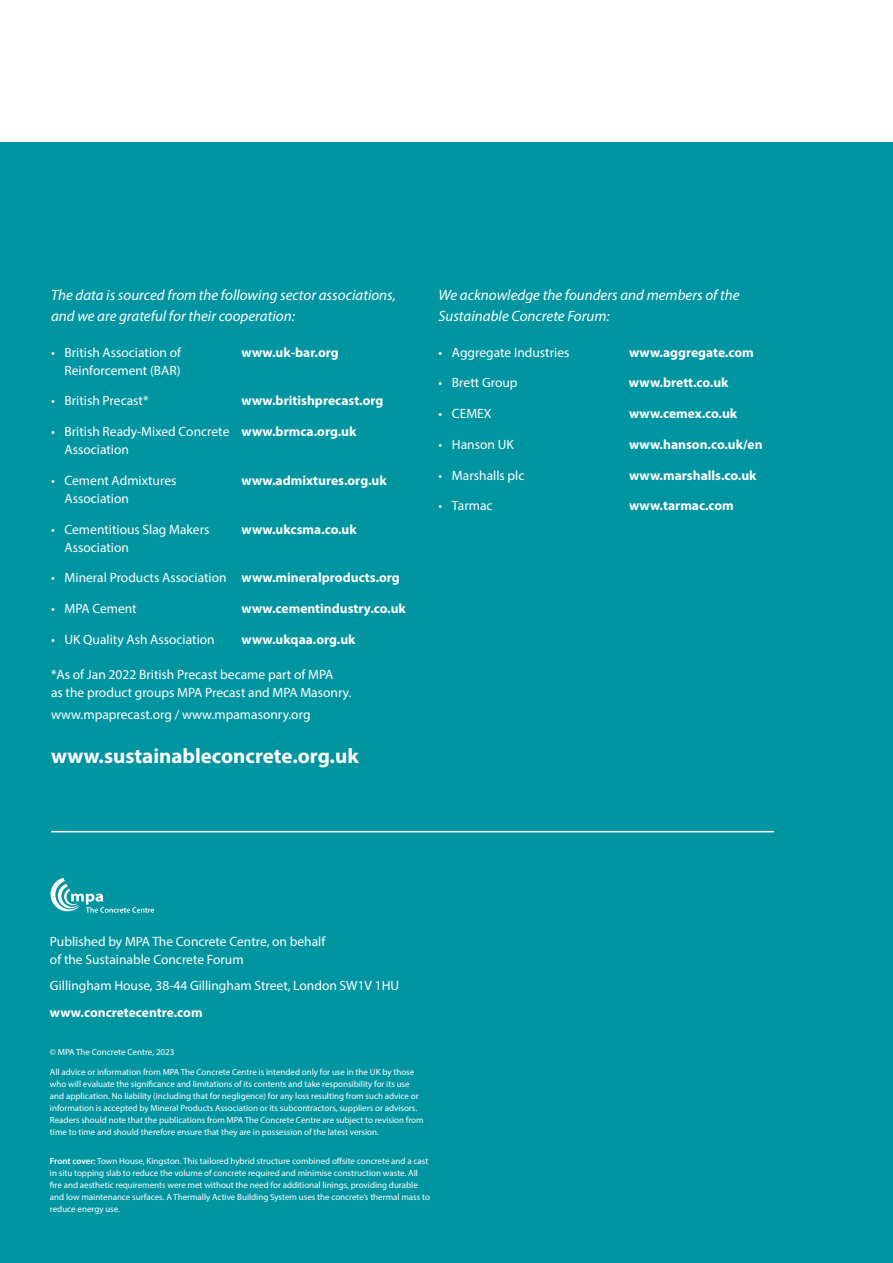
<style>
.page{position:relative;width:893px;height:1263px;background:#fff}
.page>*{position:absolute;margin:0;border:0;box-sizing:border-box;transform-origin:0 0}
.t1{font:700 21px "Myriad Pro";color:#fff}
.t2{font:italic 15px/21px "Myriad Pro";color:#fff}
.t3{font:13.5px/18px "Myriad Pro";color:#fff}
.t4{font:700 13.5px "Myriad Pro";color:#fff}
.t5{font:9px/12px "Myriad Pro";color:#fff}
.s1{font-weight:700}
.s2{font-weight:600}
</style>
<div class="page">
<div style="left:0;top:142px;width:893px;height:1121px;background:#0095a1"></div>
<hr style="left:51px;top:831px;width:723px;height:1px;background:#fff">
<svg style="left:51px;top:878px;width:103px;height:35px"></svg>
<h2 class="t2" style="left:51px;top:285px;width:346px">The data is sourced from the following sector associations, and we are grateful for their cooperation:</h2>
<h2 class="t2" style="left:438px;top:285px;width:303px">We acknowledge the founders and members of the<br>Sustainable Concrete Forum:</h2>
<h3 class="t3" style="left:51px;top:343px;width:132px">• British Association of</h3>
<h3 class="t4" style="left:242px;top:343px;width:99px">www.uk-bar.org</h3>
<h3 class="t3" style="left:65px;top:361px;width:118px">Reinforcement (BAR)</h3>
<h3 class="t3" style="left:51px;top:392px;width:99px">• British Precast*</h3>
<h3 class="t4" style="left:242px;top:392px;width:143px">www.britishprecast.org</h3>
<h3 class="t3" style="left:65px;top:422px;width:293px;text-indent:-14px">• British Ready-Mixed Concrete <span class="s1">www.brmca.org.uk<br></span>Association</h3>
<h3 class="t3" style="left:51px;top:471px;width:127px">• Cement Admixtures</h3>
<h3 class="t4" style="left:242px;top:472px;width:147px">www.admixtures.org.uk</h3>
<h3 class="t3" style="left:65px;top:489px;width:66px">Association</h3>
<h3 class="t3" style="left:51px;top:520px;width:160px">• Cementitious Slag Makers</h3>
<h3 class="t4" style="left:242px;top:520px;width:117px">www.ukcsma.co.uk</h3>
<h3 class="t3" style="left:65px;top:538px;width:66px">Association</h3>
<h3 class="t3" style="left:51px;top:569px;width:350px">• Mineral Products Association <span class="s1">www.mineralproducts.org</span></h3>
<h3 class="t3" style="left:51px;top:599px;width:87px">• MPA Cement</h3>
<h3 class="t4" style="left:242px;top:600px;width:166px">www.cementindustry.co.uk</h3>
<h3 class="t3" style="left:51px;top:630px;width:165px">• UK Quality Ash Association</h3>
<h3 class="t4" style="left:242px;top:631px;width:116px">www.ukqaa.org.uk</h3>
<h3 class="t3" style="left:51px;top:665px;width:302px">*As of Jan 2022 British Precast became part of MPA<br>as the product groups MPA Precast and MPA Masonry.</h3>
<h3 class="t3" style="left:51px;top:705px;width:261px">www.mpaprecast.org / www.mpamasonry.org</h3>
<h3 class="t3" style="left:438px;top:343px;width:132px">• Aggregate Industries</h3>
<h3 class="t4" style="left:629px;top:343px;width:126px">www.aggregate.com</h3>
<h3 class="t3" style="left:438px;top:374px;width:81px">• Brett Group</h3>
<h3 class="t4" style="left:629px;top:374px;width:101px">www.brett.co.uk</h3>
<h3 class="t3" style="left:438px;top:404px;width:55px">• CEMEX</h3>
<h3 class="t4" style="left:629px;top:405px;width:110px">www.cemex.co.uk</h3>
<h3 class="t3" style="left:438px;top:435px;width:77px">• Hanson UK</h3>
<h3 class="t4" style="left:629px;top:436px;width:135px">www.hanson.co.uk/en</h3>
<h3 class="t3" style="left:438px;top:466px;width:88px">• Marshalls plc</h3>
<h3 class="t4" style="left:629px;top:466px;width:129px">www.marshalls.co.uk</h3>
<h3 class="t3" style="left:438px;top:497px;width:56px">• Tarmac</h3>
<h3 class="t4" style="left:629px;top:497px;width:106px">www.tarmac.com</h3>
<h1 class="t1" style="left:51px;top:743px;width:309px">www.sustainableconcrete.org.uk</h1>
<h3 class="t3" style="left:50px;top:932px;width:277px">Published by MPA The Concrete Centre, on behalf of the Sustainable Concrete Forum</h3>
<h3 class="t3" style="left:50px;top:977px;width:351px">Gillingham House, 38-44 Gillingham Street, London SW1V 1HU</h3>
<h3 class="t4" style="left:50px;top:1003px;width:154px">www.concretecentre.com</h3>
<p class="t5" style="left:50px;top:1045px;width:126px">© MPA The Concrete Centre, 2023</p>
<p class="t5" style="left:50px;top:1066px;width:375px">All advice or information from MPA The Concrete Centre is intended only for use in the UK by those who will evaluate the significance and limitations of its contents and take responsibility for its use and application. No liability (including that for negligence) for any loss resulting from such advice or information is accepted by Mineral Products Association or its subcontractors, suppliers or advisors.<br>Readers should note that the publications from MPA The Concrete Centre are subject to revision from time to time and should therefore ensure that they are in possession of the latest version.</p>
<p class="t5" style="left:50px;top:1155px;width:381px"><span class="s2">Front cover:</span> Town House, Kingston. This tailored hybrid structure combined offsite concrete and a cast in situ topping slab to reduce the volume of concrete required and minimise construction waste. All fire and aesthetic requirements were met without the need for additional linings, providing durable and low maintenance surfaces. A Thermally Active Building System uses the concrete’s thermal mass to reduce energy use.</p>
</div>
